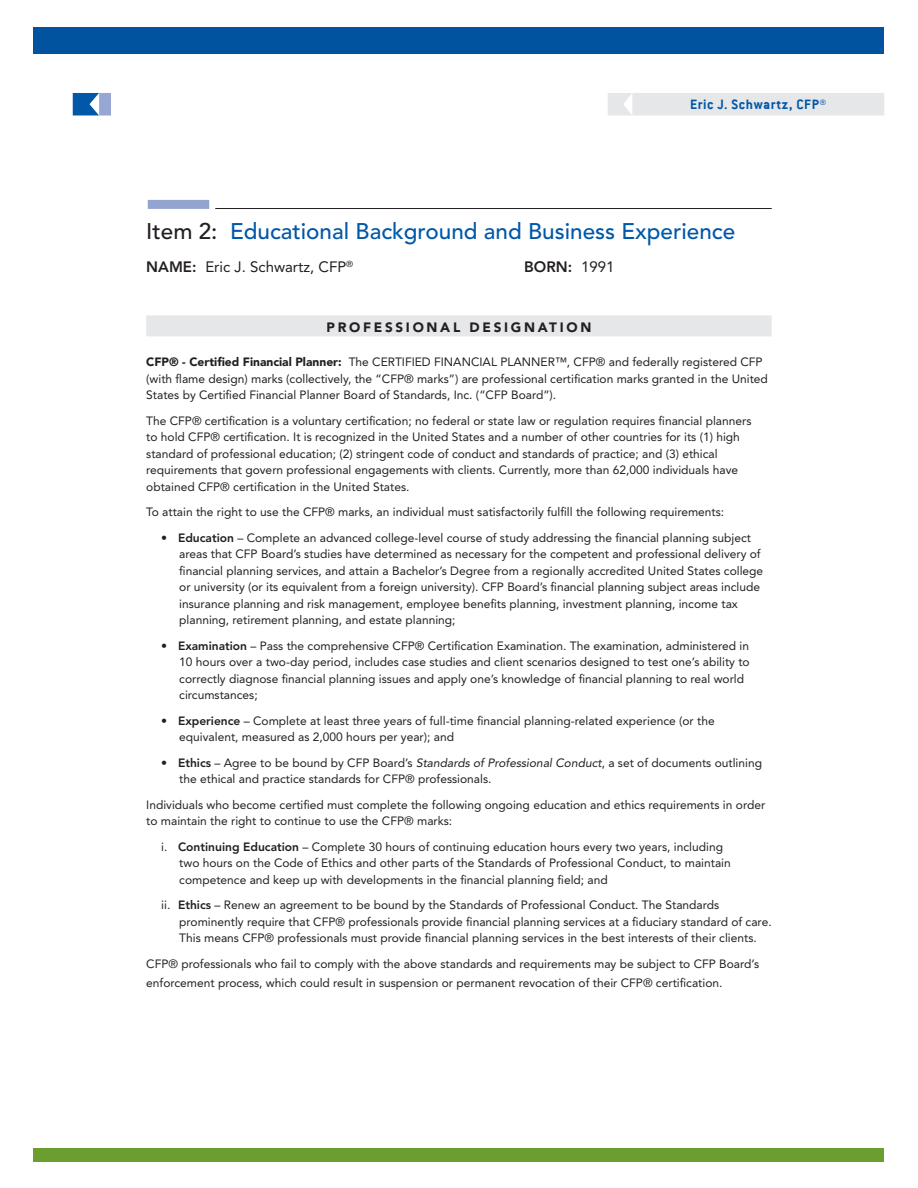
<style>
.page{position:relative;width:918px;height:1188px;background:#fff}
.page>*{position:absolute;margin:0;border:0;box-sizing:border-box;transform-origin:0 0}
.SECTION_header{font:500 22.5px "Avenir";color:#0157a8}
.t1{font:15px "Avenir";color:#231f20}
.t2{font:700 15px "Conduit ITC";letter-spacing:.04em;color:#0157a8}
.t3{font:800 15px "Avenir";color:#231f20}
.t4{font:900 13.5px "Avenir";letter-spacing:.2em;color:#231f20}
.t5{font:12px/16.5px "Avenir";color:#231f20}
.s1{color:#231f20}
.s2{font-weight:800}
.s3{font-weight:400}
.s4{font-weight:900}
.s5{font-style:italic}
</style>
<div class="page">
<div style="left:34px;top:27px;width:850px;height:27px;background:#0153a0"></div>
<svg style="left:73px;top:93px;width:38px;height:22px"></svg>
<div style="left:608px;top:93px;width:276px;height:22px;background:#e6e7e9"></div>
<div style="left:34px;top:1148px;width:850px;height:13px;background:#6c9e2f"></div>
<div style="left:148px;top:200px;width:61px;height:9px;background:#94a4d1"></div>
<hr style="left:215px;top:208px;width:557px;height:1px;background:#231f20">
<div style="left:146px;top:315px;width:626px;height:21px;background:#e6e7e9"></div>
<p class="t2" style="left:690px;top:96px;width:138px">Eric J. Schwartz, CFP®</p>
<p class="SECTION_header" style="left:146px;top:218px;width:590px"><span class="s1">Item 2:</span> Educational Background and Business Experience</p>
<p class="t1" style="left:146px;top:258px;width:209px"><span class="s2">NAME:</span> Eric J. Schwartz, CFP<sup>®</sup></p>
<p class="t3" style="left:524px;top:258px;width:92px">BORN: <span class="s3">1991</span></p>
<p class="t4" style="left:327px;top:319px;width:266px">PROFESSIONAL DESIGNATION</p>
<p class="t5" style="left:146px;top:354px;width:623px"><span class="s4">CFP® - Certified Financial Planner:</span> The CERTIFIED FINANCIAL PLANNER™, CFP® and federally registered CFP (with flame design) marks (collectively, the “CFP® marks”) are professional certification marks granted in the United<br>States by Certified Financial Planner Board of Standards, Inc. (“CFP Board”).</p>
<p class="t5" style="left:146px;top:413px;width:607px">The CFP® certification is a voluntary certification; no federal or state law or regulation requires financial planners to hold CFP® certification. It is recognized in the United States and a number of other countries for its (1) high standard of professional education; (2) stringent code of conduct and standards of practice; and (3) ethical requirements that govern professional engagements with clients. Currently, more than 62,000 individuals have obtained CFP® certification in the United States.</p>
<p class="t5" style="left:146px;top:504px;width:580px">To attain the right to use the CFP® marks, an individual must satisfactorily fulfill the following requirements:</p>
<p class="t5" style="left:179px;top:530px;width:586px;text-indent:-18px">• <span class="s2">Education</span> – Complete an advanced college-level course of study addressing the financial planning subject areas that CFP Board’s studies have determined as necessary for the competent and professional delivery of financial planning services, and attain a Bachelor’s Degree from a regionally accredited United States college or university (or its equivalent from a foreign university). CFP Board’s financial planning subject areas include insurance planning and risk management, employee benefits planning, investment planning, income tax planning, retirement planning, and estate planning;</p>
<p class="t5" style="left:179px;top:638px;width:572px;text-indent:-18px">• <span class="s2">Examination</span> – Pass the comprehensive CFP® Certification Examination. The examination, administered in 10 hours over a two-day period, includes case studies and client scenarios designed to test one’s ability to correctly diagnose financial planning issues and apply one’s knowledge of financial planning to real world circumstances;</p>
<p class="t5" style="left:179px;top:713px;width:537px;text-indent:-18px">• <span class="s2">Experience</span> – Complete at least three years of full-time financial planning-related experience (or the equivalent, measured as 2,000 hours per year); and</p>
<p class="t5" style="left:179px;top:755px;width:584px;text-indent:-18px">• <span class="s2">Ethics</span> – Agree to be bound by CFP Board’s <span class="s5">Standards of Professional Conduct</span>, a set of documents outlining the ethical and practice standards for CFP® professionals.</p>
<p class="t5" style="left:146px;top:797px;width:620px">Individuals who become certified must complete the following ongoing education and ethics requirements in order to maintain the right to continue to use the CFP® marks:</p>
<p class="t5" style="left:179px;top:839px;width:553px;text-indent:-18px">i. <span class="s2">Continuing Education</span> – Complete 30 hours of continuing education hours every two years, including two hours on the Code of Ethics and other parts of the Standards of Professional Conduct, to maintain competence and keep up with developments in the financial planning field; and</p>
<p class="t5" style="left:179px;top:897px;width:594px;text-indent:-18px">ii. <span class="s2">Ethics</span> – Renew an agreement to be bound by the Standards of Professional Conduct. The Standards prominently require that CFP® professionals provide financial planning services at a fiduciary standard of care.<br>This means CFP® professionals must provide financial planning services in the best interests of their clients.</p>
<p class="t5" style="left:146px;top:954px;width:614px;line-height:19.5px">CFP® professionals who fail to comply with the above standards and requirements may be subject to CFP Board’s enforcement process, which could result in suspension or permanent revocation of their CFP® certification.</p>
</div>
